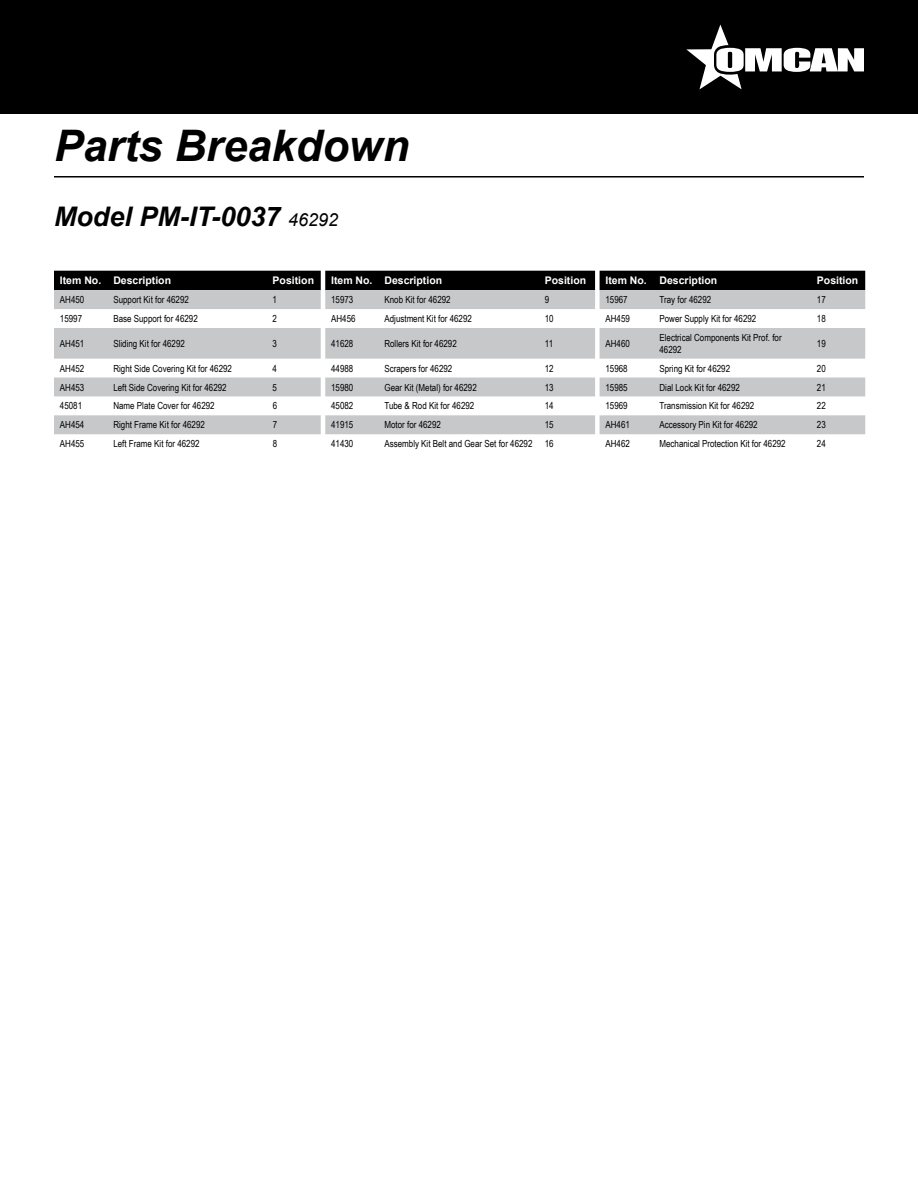
<style>
.page{position:relative;width:918px;height:1188px;background:#fff}
.page>*{position:absolute;margin:0;border:0;box-sizing:border-box;transform-origin:0 0}
.t1{font:italic 700 43.5px "Arial";color:#000}
.t2{font:italic 700 27px "Arial";color:#000}
.t3{font:700 10.5px "Arial";color:#fff}
.t4{font:9.75px/11.7px "Arial Narrow";color:#000}
.s1{font-weight:400;font-size:18px}
</style>
<div class="page">
<div style="left:0;top:0;width:918px;height:114px;background:#000"></div>
<svg style="left:686px;top:25px;width:178px;height:64px"></svg>
<hr style="left:54px;top:176px;width:810px;height:2px;background:#000">
<div style="left:54px;top:271px;width:811px;height:19px;background:#000"></div>
<svg style="left:54px;top:290px;width:811px;height:144px;fill:#c7c8ca"></svg>
<h1 class="t1" style="left:54px;top:116px;width:357px">Parts Breakdown</h1>
<h2 class="t2" style="left:54px;top:198px;width:286px">Model PM-IT-0037 <span class="s1">46292</span></h2>
<p class="t3" style="left:60px;top:273px;width:113px">Item No. Description</p>
<p class="t3" style="left:273px;top:273px;width:43px">Position</p>
<p class="t3" style="left:331px;top:273px;width:113px">Item No. Description</p>
<p class="t3" style="left:545px;top:273px;width:43px">Position</p>
<p class="t3" style="left:605px;top:273px;width:113px">Item No. Description</p>
<p class="t3" style="left:817px;top:273px;width:43px">Position</p>
<p class="t4" style="left:60px;top:294px;width:26px">AH450</p>
<p class="t4" style="left:113px;top:294px;width:77px">Support Kit for 46292</p>
<p class="t4" style="left:273px;top:294px;width:6px">1</p>
<p class="t4" style="left:331px;top:294px;width:24px">15973</p>
<p class="t4" style="left:384px;top:294px;width:68px">Knob Kit for 46292</p>
<p class="t4" style="left:545px;top:294px;width:6px">9</p>
<p class="t4" style="left:605px;top:294px;width:24px">15967</p>
<p class="t4" style="left:660px;top:294px;width:53px">Tray for 46292</p>
<p class="t4" style="left:817px;top:294px;width:10px">17</p>
<p class="t4" style="left:60px;top:312px;width:24px">15997</p>
<p class="t4" style="left:113px;top:312px;width:86px">Base Support for 46292</p>
<p class="t4" style="left:273px;top:312px;width:6px">2</p>
<p class="t4" style="left:331px;top:312px;width:26px">AH456</p>
<p class="t4" style="left:384px;top:312px;width:89px">Adjustment Kit for 46292</p>
<p class="t4" style="left:545px;top:312px;width:10px">10</p>
<p class="t4" style="left:605px;top:312px;width:26px">AH459</p>
<p class="t4" style="left:660px;top:312px;width:98px">Power Supply Kit for 46292</p>
<p class="t4" style="left:817px;top:312px;width:10px">18</p>
<p class="t4" style="left:60px;top:337px;width:26px">AH451</p>
<p class="t4" style="left:113px;top:337px;width:73px">Sliding Kit for 46292</p>
<p class="t4" style="left:273px;top:337px;width:6px">3</p>
<p class="t4" style="left:331px;top:337px;width:24px">41628</p>
<p class="t4" style="left:384px;top:337px;width:74px">Rollers Kit for 46292</p>
<p class="t4" style="left:545px;top:337px;width:10px">11</p>
<p class="t4" style="left:605px;top:337px;width:26px">AH460</p>
<p class="t4" style="left:660px;top:331px;width:124px">Electrical Components Kit Prof. for<br>46292</p>
<p class="t4" style="left:817px;top:337px;width:10px">19</p>
<p class="t4" style="left:60px;top:362px;width:26px">AH452</p>
<p class="t4" style="left:113px;top:362px;width:120px">Right Side Covering Kit for 46292</p>
<p class="t4" style="left:273px;top:362px;width:6px">4</p>
<p class="t4" style="left:331px;top:362px;width:24px">44988</p>
<p class="t4" style="left:384px;top:362px;width:69px">Scrapers for 46292</p>
<p class="t4" style="left:545px;top:362px;width:10px">12</p>
<p class="t4" style="left:605px;top:362px;width:24px">15968</p>
<p class="t4" style="left:660px;top:362px;width:72px">Spring Kit for 46292</p>
<p class="t4" style="left:817px;top:362px;width:10px">20</p>
<p class="t4" style="left:60px;top:381px;width:26px">AH453</p>
<p class="t4" style="left:113px;top:381px;width:115px">Left Side Covering Kit for 46292</p>
<p class="t4" style="left:273px;top:381px;width:6px">5</p>
<p class="t4" style="left:331px;top:381px;width:24px">15980</p>
<p class="t4" style="left:384px;top:381px;width:94px">Gear Kit (Metal) for 46292</p>
<p class="t4" style="left:545px;top:381px;width:10px">13</p>
<p class="t4" style="left:605px;top:381px;width:24px">15985</p>
<p class="t4" style="left:660px;top:381px;width:82px">Dial Lock Kit for 46292</p>
<p class="t4" style="left:817px;top:381px;width:10px">21</p>
<p class="t4" style="left:60px;top:400px;width:24px">45081</p>
<p class="t4" style="left:113px;top:400px;width:103px">Name Plate Cover for 46292</p>
<p class="t4" style="left:273px;top:400px;width:6px">6</p>
<p class="t4" style="left:331px;top:400px;width:24px">45082</p>
<p class="t4" style="left:384px;top:400px;width:91px">Tube &amp; Rod Kit for 46292</p>
<p class="t4" style="left:545px;top:400px;width:10px">14</p>
<p class="t4" style="left:605px;top:400px;width:24px">15969</p>
<p class="t4" style="left:660px;top:400px;width:96px">Transmission Kit for 46292</p>
<p class="t4" style="left:817px;top:400px;width:10px">22</p>
<p class="t4" style="left:60px;top:419px;width:26px">AH454</p>
<p class="t4" style="left:113px;top:419px;width:93px">Right Frame Kit for 46292</p>
<p class="t4" style="left:273px;top:419px;width:6px">7</p>
<p class="t4" style="left:331px;top:419px;width:24px">41915</p>
<p class="t4" style="left:384px;top:419px;width:58px">Motor for 46292</p>
<p class="t4" style="left:545px;top:419px;width:10px">15</p>
<p class="t4" style="left:605px;top:419px;width:26px">AH461</p>
<p class="t4" style="left:660px;top:419px;width:100px">Accessory Pin Kit for 46292</p>
<p class="t4" style="left:817px;top:419px;width:10px">23</p>
<p class="t4" style="left:60px;top:438px;width:26px">AH455</p>
<p class="t4" style="left:113px;top:438px;width:88px">Left Frame Kit for 46292</p>
<p class="t4" style="left:273px;top:438px;width:6px">8</p>
<p class="t4" style="left:331px;top:438px;width:24px">41430</p>
<p class="t4" style="left:384px;top:438px;width:149px">Assembly Kit Belt and Gear Set for 46292</p>
<p class="t4" style="left:545px;top:438px;width:10px">16</p>
<p class="t4" style="left:605px;top:438px;width:26px">AH462</p>
<p class="t4" style="left:660px;top:438px;width:128px">Mechanical Protection Kit for 46292</p>
<p class="t4" style="left:817px;top:438px;width:10px">24</p>
</div>
